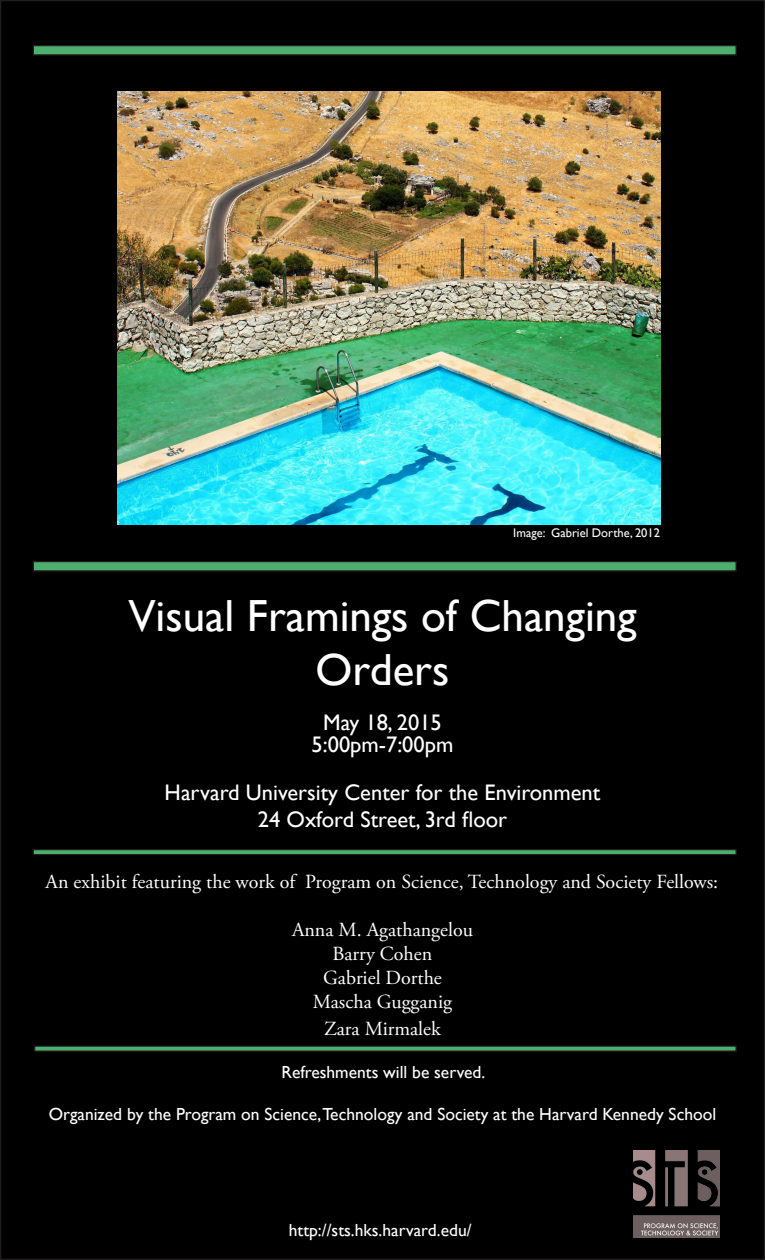
<style>
.page{position:relative;width:765px;height:1260px;background:#fff}
.page>*{position:absolute;margin:0;border:0;box-sizing:border-box;transform-origin:0 0}
.t1{font:45px "Gill Sans";color:#fff}
.t2{font:22.5px "Gill Sans";color:#fff}
.t3{font:20px "Adobe Garamond Pro";color:#fff}
.t4{font:17.5px "Gill Sans";color:#fff}
.t5{font:12.5px "Gill Sans";color:#fff}
</style>
<div class="page">
<div style="left:1px;top:1px;width:763px;height:1258px;background:#000"></div>
<div style="left:33px;top:562px;width:703px;height:9px;background:#4eae6e"></div>
<div style="left:33px;top:561px;width:704px;height:11px;border:1px solid #231f20"></div>
<div style="left:33px;top:850px;width:703px;height:5px;background:#4eae6e"></div>
<div style="left:33px;top:849px;width:704px;height:6px;border:1px solid #231f20"></div>
<div style="left:35px;top:1046px;width:701px;height:5px;background:#4eae6e"></div>
<div style="left:34px;top:1045px;width:703px;height:7px;border:1px solid #231f20"></div>
<img style="left:633px;top:1151px;width:87px;height:86px">
<div style="left:33px;top:46px;width:703px;height:9px;background:#4eae6e"></div>
<div style="left:33px;top:45px;width:704px;height:11px;border:1px solid #231f20"></div>
<img style="left:117px;top:92px;width:543px;height:433px">
<p class="t5" style="left:513px;top:525px;width:148px">Image: Gabriel Dorthe, 2012</p>
<p class="t1" style="left:128px;top:589px;width:510px">Visual Framings of Changing</p>
<p class="t1" style="left:316px;top:643px;width:135px">Orders</p>
<p class="t2" style="left:323px;top:709px;width:120px">May 18, 2015</p>
<p class="t2" style="left:312px;top:732px;width:143px">5:00pm-7:00pm</p>
<p class="t2" style="left:165px;top:780px;width:437px">Harvard University Center for the Environment</p>
<p class="t2" style="left:258px;top:807px;width:251px">24 Oxford Street, 3rd floor</p>
<p class="t3" style="left:46px;top:870px;width:674px">An exhibit featuring the work of Program on Science, Technology and Society Fellows:</p>
<p class="t3" style="left:292px;top:918px;width:182px">Anna M. Agathangelou</p>
<p class="t3" style="left:333px;top:942px;width:101px">Barry Cohen</p>
<p class="t3" style="left:323px;top:966px;width:120px">Gabriel Dorthe</p>
<p class="t3" style="left:313px;top:990px;width:141px">Mascha Gugganig</p>
<p class="t3" style="left:324px;top:1017px;width:118px">Zara Mirmalek</p>
<p class="t4" style="left:281px;top:1062px;width:205px">Refreshments will be served.</p>
<p class="t4" style="left:49px;top:1104px;width:669px">Organized by the Program on Science,Technology and Society at the Harvard Kennedy School</p>
<p class="t4" style="left:289px;top:1220px;width:184px">http://sts.hks.harvard.edu/</p>
</div>
